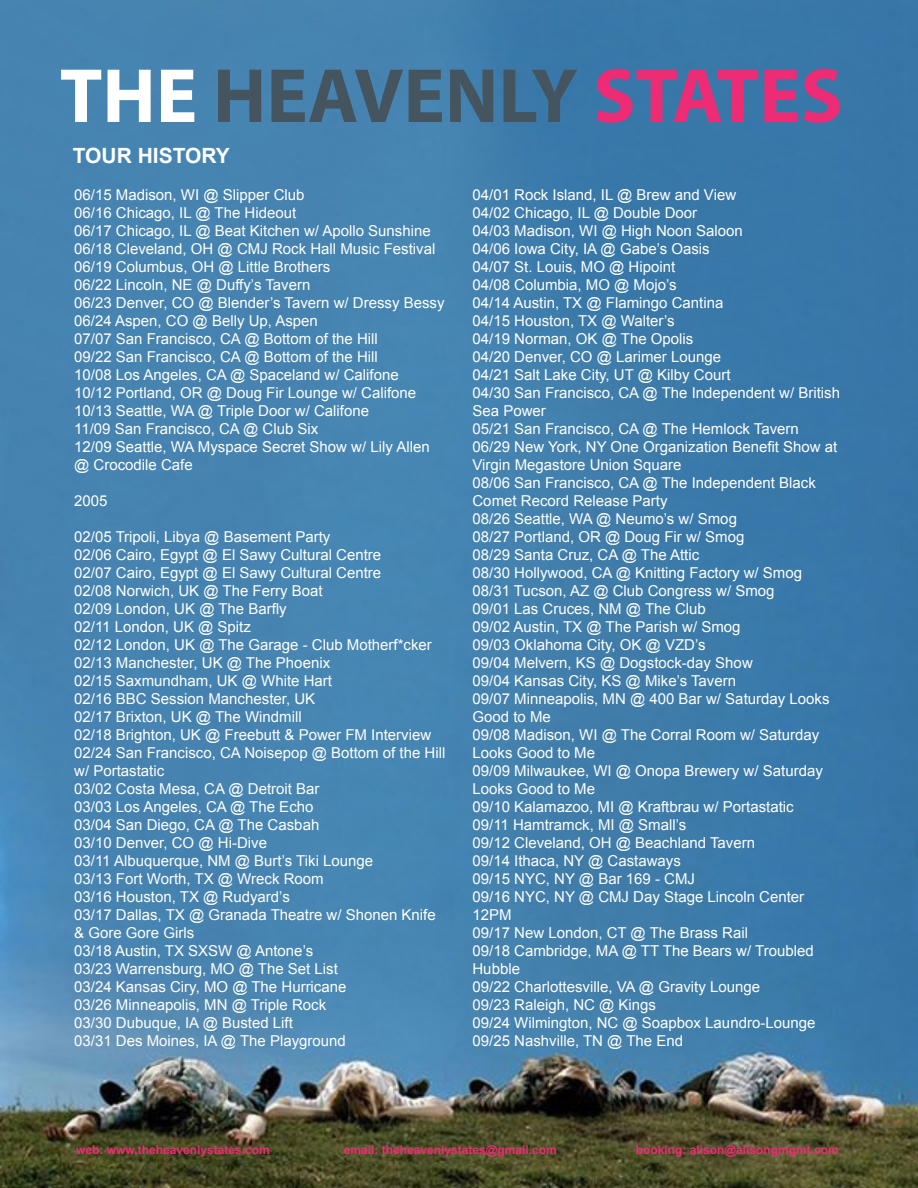
<style>
.page{position:relative;width:918px;height:1188px;background:#fff}
.page>*{position:absolute;margin:0;border:0;box-sizing:border-box;transform-origin:0 0}
.t1{font:700 21px "Arial";color:#fff}
.t2{font:15px/18px "Arial";color:#fff}
.t3{font:700 12px "Arial";color:#ee2b75}
</style>
<div class="page">
<img style="left:0;top:0;width:918px;height:1188px">
<svg style="left:61px;top:70px;width:40px;height:52px"></svg>
<svg style="left:108px;top:70px;width:43px;height:52px"></svg>
<svg style="left:161px;top:70px;width:33px;height:52px"></svg>
<svg style="left:218px;top:70px;width:43px;height:52px;background:#45667d"></svg>
<svg style="left:272px;top:70px;width:131px;height:52px;background:#456a85"></svg>
<svg style="left:409px;top:70px;width:33px;height:52px;background:#456479"></svg>
<svg style="left:450px;top:70px;width:43px;height:52px;background:#436277"></svg>
<svg style="left:504px;top:70px;width:73px;height:52px;background:#3e6888"></svg>
<svg style="left:597px;top:69px;width:161px;height:54px;background:#8f528f"></svg>
<svg style="left:764px;top:70px;width:34px;height:52px;background:#b34385"></svg>
<svg style="left:804px;top:69px;width:36px;height:54px;background:#9e4c8b"></svg>
<h1 class="t1" style="left:73px;top:141px;width:159px">TOUR HISTORY</h1>
<p class="t2" style="left:74px;top:186px;width:372px">06/15 Madison, WI @ Slipper Club<br>06/16 Chicago, IL @ The Hideout<br>06/17 Chicago, IL @ Beat Kitchen w/ Apollo Sunshine 06/18 Cleveland, OH @ CMJ Rock Hall Music Festival 06/19 Columbus, OH @ Little Brothers<br>06/22 Lincoln, NE @ Duffy’s Tavern<br>06/23 Denver, CO @ Blender’s Tavern w/ Dressy Bessy 06/24 Aspen, CO @ Belly Up, Aspen<br>07/07 San Francisco, CA @ Bottom of the Hill<br>09/22 San Francisco, CA @ Bottom of the Hill<br>10/08 Los Angeles, CA @ Spaceland w/ Califone<br>10/12 Portland, OR @ Doug Fir Lounge w/ Califone 10/13 Seattle, WA @ Triple Door w/ Califone<br>11/09 San Francisco, CA @ Club Six<br>12/09 Seattle, WA Myspace Secret Show w/ Lily Allen @ Crocodile Cafe</p>
<p class="t2" style="left:74px;top:492px;width:35px">2005</p>
<p class="t2" style="left:74px;top:528px;width:373px">02/05 Tripoli, Libya @ Basement Party<br>02/06 Cairo, Egypt @ El Sawy Cultural Centre<br>02/07 Cairo, Egypt @ El Sawy Cultural Centre<br>02/08 Norwich, UK @ The Ferry Boat<br>02/09 London, UK @ The Barfly<br>02/11 London, UK @ Spitz<br>02/12 London, UK @ The Garage - Club Motherf*cker 02/13 Manchester, UK @ The Phoenix<br>02/15 Saxmundham, UK @ White Hart<br>02/16 BBC Session Manchester, UK<br>02/17 Brixton, UK @ The Windmill<br>02/18 Brighton, UK @ Freebutt &amp; Power FM Interview 02/24 San Francisco, CA Noisepop @ Bottom of the Hill w/ Portastatic<br>03/02 Costa Mesa, CA @ Detroit Bar<br>03/03 Los Angeles, CA @ The Echo<br>03/04 San Diego, CA @ The Casbah<br>03/10 Denver, CO @ Hi-Dive<br>03/11 Albuquerque, NM @ Burt’s Tiki Lounge<br>03/13 Fort Worth, TX @ Wreck Room<br>03/16 Houston, TX @ Rudyard’s<br>03/17 Dallas, TX @ Granada Theatre w/ Shonen Knife &amp; Gore Gore Girls<br>03/18 Austin, TX SXSW @ Antone’s<br>03/23 Warrensburg, MO @ The Set List<br>03/24 Kansas Ciry, MO @ The Hurricane<br>03/26 Minneapolis, MN @ Triple Rock<br>03/30 Dubuque, IA @ Busted Lift<br>03/31 Des Moines, IA @ The Playground</p>
<p class="t2" style="left:472px;top:186px;width:369px">04/01 Rock Island, IL @ Brew and View<br>04/02 Chicago, IL @ Double Door<br>04/03 Madison, WI @ High Noon Saloon<br>04/06 Iowa City, IA @ Gabe’s Oasis<br>04/07 St. Louis, MO @ Hipoint<br>04/08 Columbia, MO @ Mojo’s<br>04/14 Austin, TX @ Flamingo Cantina<br>04/15 Houston, TX @ Walter’s<br>04/19 Norman, OK @ The Opolis<br>04/20 Denver, CO @ Larimer Lounge<br>04/21 Salt Lake City, UT @ Kilby Court<br>04/30 San Francisco, CA @ The Independent w/ British Sea Power<br>05/21 San Francisco, CA @ The Hemlock Tavern 06/29 New York, NY One Organization Benefit Show at Virgin Megastore Union Square<br>08/06 San Francisco, CA @ The Independent Black Comet Record Release Party<br>08/26 Seattle, WA @ Neumo’s w/ Smog<br>08/27 Portland, OR @ Doug Fir w/ Smog<br>08/29 Santa Cruz, CA @ The Attic<br>08/30 Hollywood, CA @ Knitting Factory w/ Smog 08/31 Tucson, AZ @ Club Congress w/ Smog<br>09/01 Las Cruces, NM @ The Club<br>09/02 Austin, TX @ The Parish w/ Smog<br>09/03 Oklahoma City, OK @ VZD’s<br>09/04 Melvern, KS @ Dogstock-day Show<br>09/04 Kansas City, KS @ Mike’s Tavern<br>09/07 Minneapolis, MN @ 400 Bar w/ Saturday Looks Good to Me<br>09/08 Madison, WI @ The Corral Room w/ Saturday Looks Good to Me<br>09/09 Milwaukee, WI @ Onopa Brewery w/ Saturday Looks Good to Me<br>09/10 Kalamazoo, MI @ Kraftbrau w/ Portastatic<br>09/11 Hamtramck, MI @ Small’s<br>09/12 Cleveland, OH @ Beachland Tavern<br>09/14 Ithaca, NY @ Castaways<br>09/15 NYC, NY @ Bar 169 - CMJ<br>09/16 NYC, NY @ CMJ Day Stage Lincoln Center 12PM<br>09/17 New London, CT @ The Brass Rail<br>09/18 Cambridge, MA @ TT The Bears w/ Troubled Hubble<br>09/22 Charlottesville, VA @ Gravity Lounge<br>09/23 Raleigh, NC @ Kings<br>09/24 Wilmington, NC @ Soapbox Laundro-Lounge 09/25 Nashville, TN @ The End</p>
<p class="t3" style="left:76px;top:1142px;width:195px">web: www.theheavenlystates.com</p>
<p class="t3" style="left:344px;top:1142px;width:215px">email: theheavenlystates@gmail.com</p>
<p class="t3" style="left:636px;top:1142px;width:205px">booking: alison@alisongmgmt.com</p>
</div>
